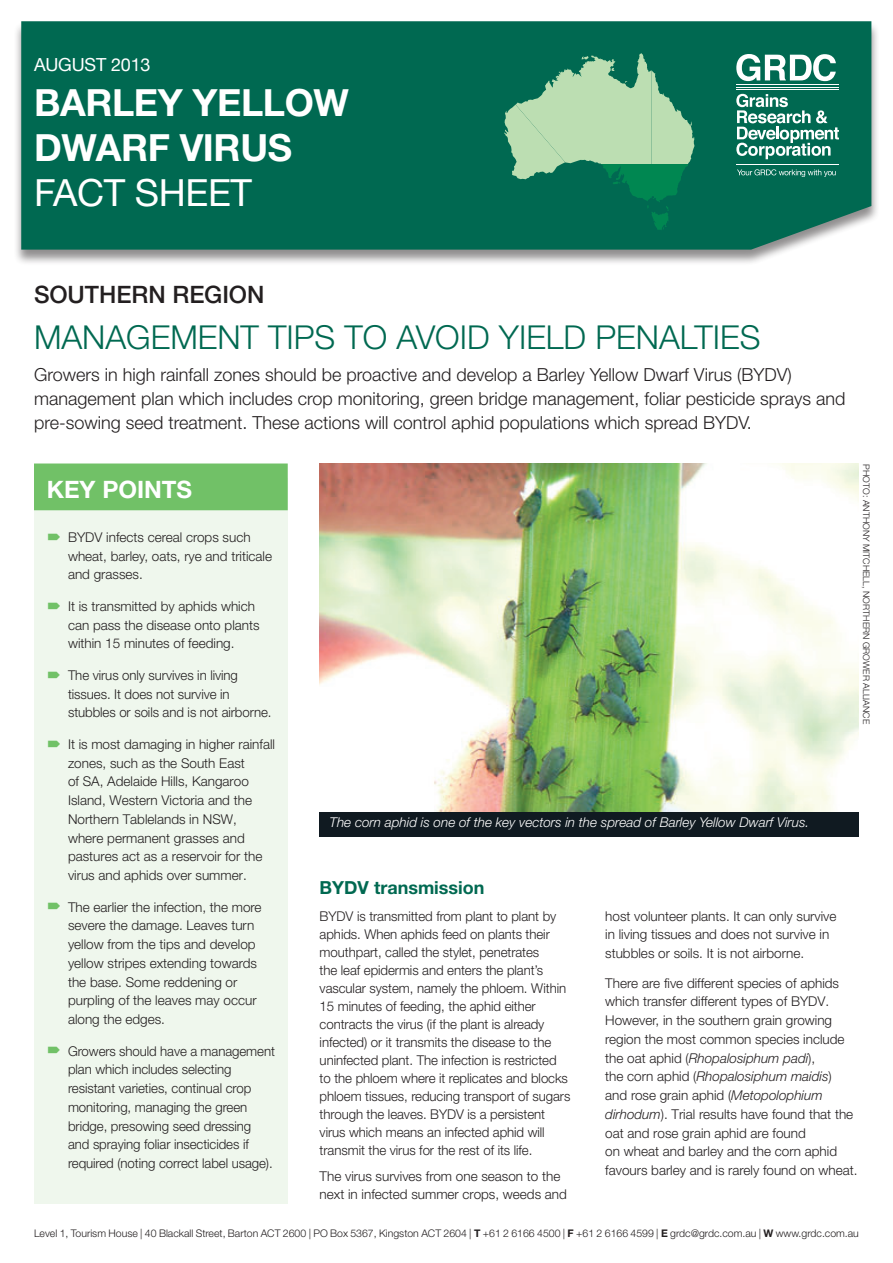
<style>
.page{position:relative;width:893px;height:1263px;background:#fff}
.page>*{position:absolute;margin:0;border:0;box-sizing:border-box;transform-origin:0 0}
._01__Header_title{font:700 37.5px/45px "Helvetica Neue";letter-spacing:-.01em;color:#fff}
._01__Header_product{font:37.5px "Helvetica Neue";letter-spacing:-.01em;color:#fff}
._02__Head_title{font:300 33px "Helvetica Neue";color:#006951}
._02__Head_region{font:500 24px "Helvetica Neue";color:#231f20}
._03__Key_points_head{font:700 24px "Helvetica Neue";color:#fff}
._02__Precede{font:300 18px/24px "Helvetica Neue";color:#231f20}
._04__Crosshead_1{font:700 18px "Helvetica Neue";color:#006951}
._01__Header_date{font:18px "Helvetica Neue";letter-spacing:-.01em;color:#fff}
.No_Spacing{font:300 13.5px/18.8px "Helvetica Neue";color:#231f20}
._07__Caption{font:italic 300 13.5px "Helvetica Neue";color:#fff}
.t1{font:300 10.5px "Helvetica Neue";color:#231f20}
._07__Photo_credit{font:300 9px "Helvetica Neue";color:#231f20}
.s1{font-family:"Helvetica Neue LT"}
.s2{font-style:italic}
.s3{font-weight:700}
</style>
<div class="page">
<div style="left:13px;top:22px;width:867px;height:244px;background:#231f20;opacity:.5"></div>
<div style="left:21px;top:21px;width:850px;height:229px;background:#006951"></div>
<div style="left:34px;top:479px;width:254px;height:725px;background:#eff7ed"></div>
<div style="left:34px;top:463px;width:254px;height:47px;background:#71c167"></div>
<img style="left:320px;top:463px;width:539px;height:349px">
<div style="left:320px;top:812px;width:539px;height:25px;background:#101a21"></div>
<hr style="left:736px;top:84px;width:103px;height:1px;background:#fff">
<hr style="left:736px;top:87px;width:103px;height:1px;background:#fff">
<hr style="left:736px;top:89px;width:103px;height:1px;background:#fff">
<hr style="left:736px;top:164px;width:103px;height:1px;background:#fff">
<svg style="left:736px;top:54px;width:100px;height:27px"></svg>
<svg style="left:736px;top:94px;width:103px;height:65px"></svg>
<svg style="left:737px;top:169px;width:99px;height:8px"></svg>
<svg style="left:504px;top:53px;width:190px;height:177px"></svg>
<p class="_01__Header_date" style="left:34px;top:52px;width:118px">AUGUST 2013</p>
<p class="_01__Header_title" style="left:34px;top:79px;width:316px">BARLEY YELLOW<br>DWARF VIRUS</p>
<p class="_01__Header_product" style="left:34px;top:170px;width:220px">FACT SHEET</p>
<p class="_02__Head_region" style="left:34px;top:280px;width:232px">SOUTHERN REGION</p>
<p class="_02__Head_title" style="left:34px;top:317px;width:728px">MANAGEMENT TIPS TO AVOID YIELD PENALTIES</p>
<p class="_02__Precede" style="left:34px;top:362px;width:813px">Growers in high rainfall zones should be proactive and develop a Barley Yellow Dwarf Virus (BYDV) management plan which includes crop monitoring, green bridge management, foliar pesticide sprays and pre-sowing seed treatment. These actions will control aphid populations which spread BYDV.</p>
<p class="_03__Key_points_head" style="left:47px;top:474px;width:147px">KEY POINTS</p>
<p class="No_Spacing" style="left:68px;top:527px;width:206px">BYDV infects cereal crops such wheat, barley, oats, rye and triticale and grasses.</p>
<p class="No_Spacing" style="left:68px;top:596px;width:193px">It is transmitted by aphids which can pass the disease onto plants within 15 minutes of feeding.</p>
<p class="No_Spacing" style="left:68px;top:665px;width:205px">The virus only survives in living tissues. It does not survive in stubbles or soils and is not airborne.</p>
<p class="No_Spacing" style="left:68px;top:734px;width:208px">It is most damaging in higher rainfall zones, such as the South East<br>of SA, Adelaide Hills, Kangaroo<br>Island, <span class="s1">W</span>estern Victoria and the<br><span class="s1">N</span>orthern Tablelands in NSW, where permanent grasses and pastures act as a reservoir for the virus and aphids over summer.</p>
<p class="No_Spacing" style="left:68px;top:897px;width:195px">The earlier the infection, the more severe the damage. Leaves turn yellow from the tips and develop yellow stripes extending towards the base. Some reddening or purpling of the leaves may occur along the edges.</p>
<p class="No_Spacing" style="left:68px;top:1041px;width:208px">Growers should have a management plan which includes selecting resistant varieties, continual crop monitoring, managing the green bridge, presowing seed dressing and spraying foliar insecticides if required (noting correct label usage).</p>
<p class="_07__Caption" style="left:330px;top:815px;width:481px">The corn aphid is one of the key vectors in the spread of Barley Yellow Dwarf Virus.</p>
<p class="_07__Photo_credit" style="left:872px;top:464px;width:261px;rotate:90deg">PHOTO: ANTHONY MITCHELL, NORTHERN GROWER ALLIANCE</p>
<p class="_04__Crosshead_1" style="left:320px;top:877px;width:166px">BYDV transmission</p>
<p class="No_Spacing" style="left:320px;top:907px;width:252px;line-height:18px">BYDV is transmitted from plant to plant by aphids. When aphids feed on plants their mouthpart, called the stylet, penetrates<br>the leaf epidermis and enters the plant’s vascular system, namely the phloem. Within 15 minutes of feeding, the aphid either contracts the virus (if the plant is already infected) or it transmits the disease to the uninfected plant. The infection is restricted to the phloem where it replicates and blocks phloem tissues, reducing transport of sugars through the leaves. BYDV is a persistent virus which means an infected aphid will transmit the virus for the rest of its life.</p>
<p class="No_Spacing" style="left:320px;top:1167px;width:249px;line-height:18px">The virus survives from one season to the next in infected summer crops, weeds and</p>
<p class="No_Spacing" style="left:605px;top:906px;width:233px">host volunteer plants. It can only survive in living tissues and does not survive in stubbles or soils. It is not airborne.</p>
<p class="No_Spacing" style="left:605px;top:973px;width:254px">There are five different species of aphids which transfer different types of BYDV.<br>However, in the southern grain growing region the most common species include the oat aphid (<span class="s2">Rhopalosiphum padi</span>),<br>the corn aphid (<span class="s2">Rhopalosiphum maidis</span>)<br>and rose grain aphid (<span class="s2">Metopolophium dirhodum</span>). Trial results have found that the oat and rose grain aphid are found<br>on wheat and barley and the corn aphid favours barley and is rarely found on wheat.</p>
<p class="t1" style="left:34px;top:1227px;width:826px">Level 1, Tourism House | 40 Blackall Street, Barton ACT 2600 | PO Box 5367, Kingston ACT 2604 | <span class="s3">T</span> +61 2 6166 4500 | <span class="s3">F</span> +61 2 6166 4599 | <span class="s3">E</span> grdc@grdc.com.au | <span class="s3">W</span> www.grdc.com.au</p>
</div>
